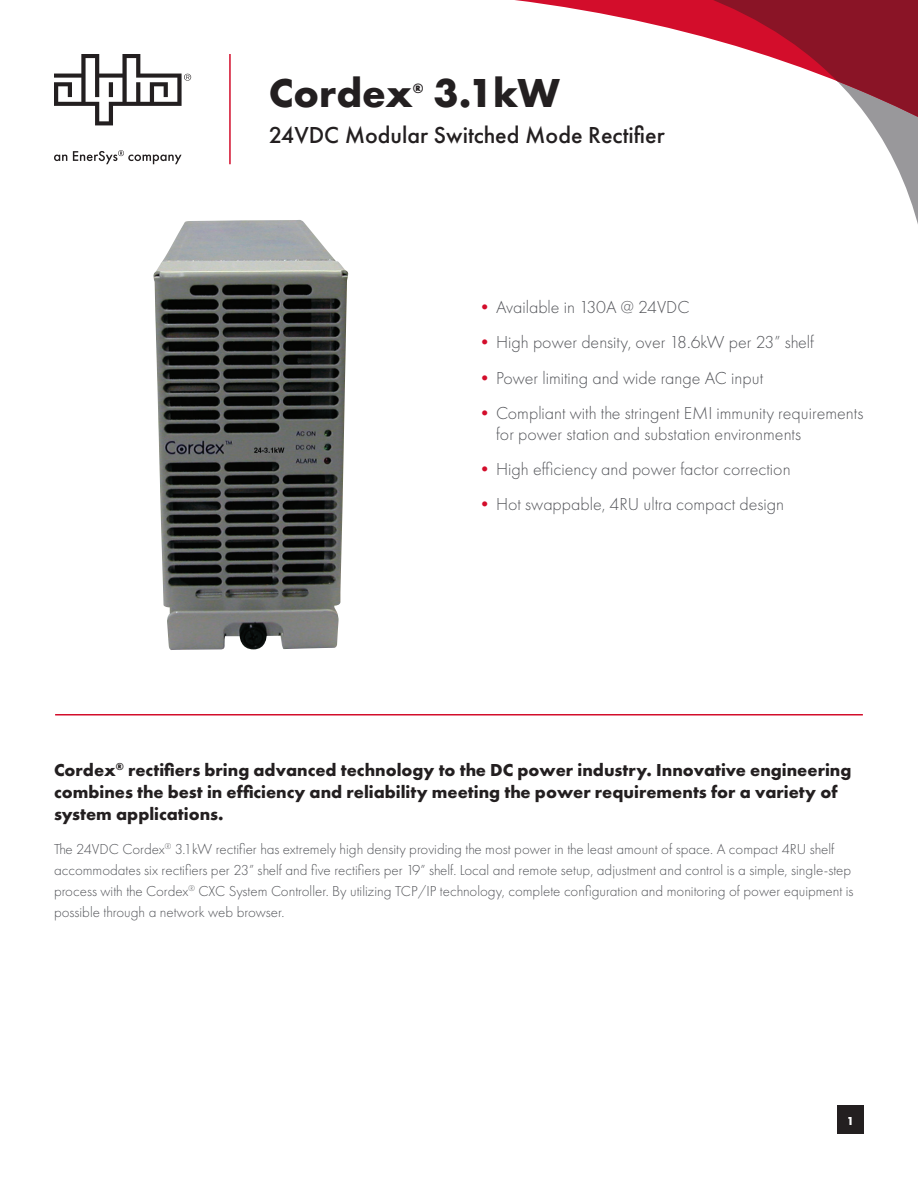
<style>
.page{position:relative;width:918px;height:1188px;background:#fff}
.page>*{position:absolute;margin:0;border:0;box-sizing:border-box;transform-origin:0 0}
.product_name{font:700 42px "Futura PT";color:#231f20}
.product_subline{font:500 24px "Futura PT";color:#231f20}
.t1{font:300 18px/21.6px "Futura PT";color:#54555a}
.product_description{font:700 18px/21.6px "Futura PT";color:#231f20}
.product_description-2{font:300 15px/21px "Futura PT";color:#54555a}
.product_name-2{font:700 13.95px "Futura PT";color:#231f20}
.t2{font:700 12px "Futura PT";color:#fff}
.s1{color:#d30d2b}
</style>
<div class="page">
<hr style="left:229px;top:54px;width:2px;height:110px;background:#d30d2b">
<svg style="left:54px;top:150px;width:128px;height:14px"></svg>
<svg style="left:54px;top:54px;width:137px;height:71px"></svg>
<div style="left:837px;top:1106px;width:27px;height:28px;background:#231f20"></div>
<svg style="left:515px;top:0;width:403px;height:215px"></svg>
<svg style="left:676px;top:0;width:242px;height:124px"></svg>
<hr style="left:55px;top:714px;width:808px;height:2px;background:#d30d2b">
<img style="left:153px;top:220px;width:196px;height:430px">
<p class="product_name" style="left:269px;top:66px;width:146px">Cordex</p>
<p class="product_name-2" style="left:413px;top:80px;width:12px">®</p>
<p class="product_name" style="left:434px;top:66px;width:128px">3.1kW</p>
<p class="product_subline" style="left:269px;top:120px;width:397px">24VDC Modular Switched Mode Rectifier</p>
<p class="t1" style="left:476px;top:297px;width:215px"><span class="s1">•</span>Available in 130A @ 24VDC</p>
<p class="t1" style="left:476px;top:332px;width:340px"><span class="s1">•</span>High power density, over 18.6kW per 23” shelf</p>
<p class="t1" style="left:476px;top:367px;width:289px"><span class="s1">•</span>Power limiting and wide range AC input</p>
<p class="t1" style="left:496px;top:402px;width:369px;text-indent:-20px"><span class="s1">•</span>Compliant with the stringent EMI immunity requirements for power station and substation environments</p>
<p class="t1" style="left:476px;top:459px;width:316px"><span class="s1">•</span>High efficiency and power factor correction</p>
<p class="t1" style="left:476px;top:494px;width:310px"><span class="s1">•</span>Hot swappable, 4RU ultra compact design</p>
<p class="product_description" style="left:54px;top:759px;width:799px">Cordex<sup>®</sup> rectifiers bring advanced technology to the DC power industry. Innovative engineering combines the best in efficiency and reliability meeting the power requirements for a variety of system applications.</p>
<p class="product_description-2" style="left:54px;top:839px;width:801px">The 24VDC Cordex<sup>®</sup> 3.1kW rectifier has extremely high density providing the most power in the least amount of space. A compact 4RU shelf accommodates six rectifiers per 23” shelf and five rectifiers per 19” shelf. Local and remote setup, adjustment and control is a simple, single-step process with the Cordex<sup>®</sup> CXC System Controller. By utilizing TCP/IP technology, complete configuration and monitoring of power equipment is possible through a network web browser.</p>
<p class="t2" style="left:847px;top:1113px;width:9px">1</p>
</div>
